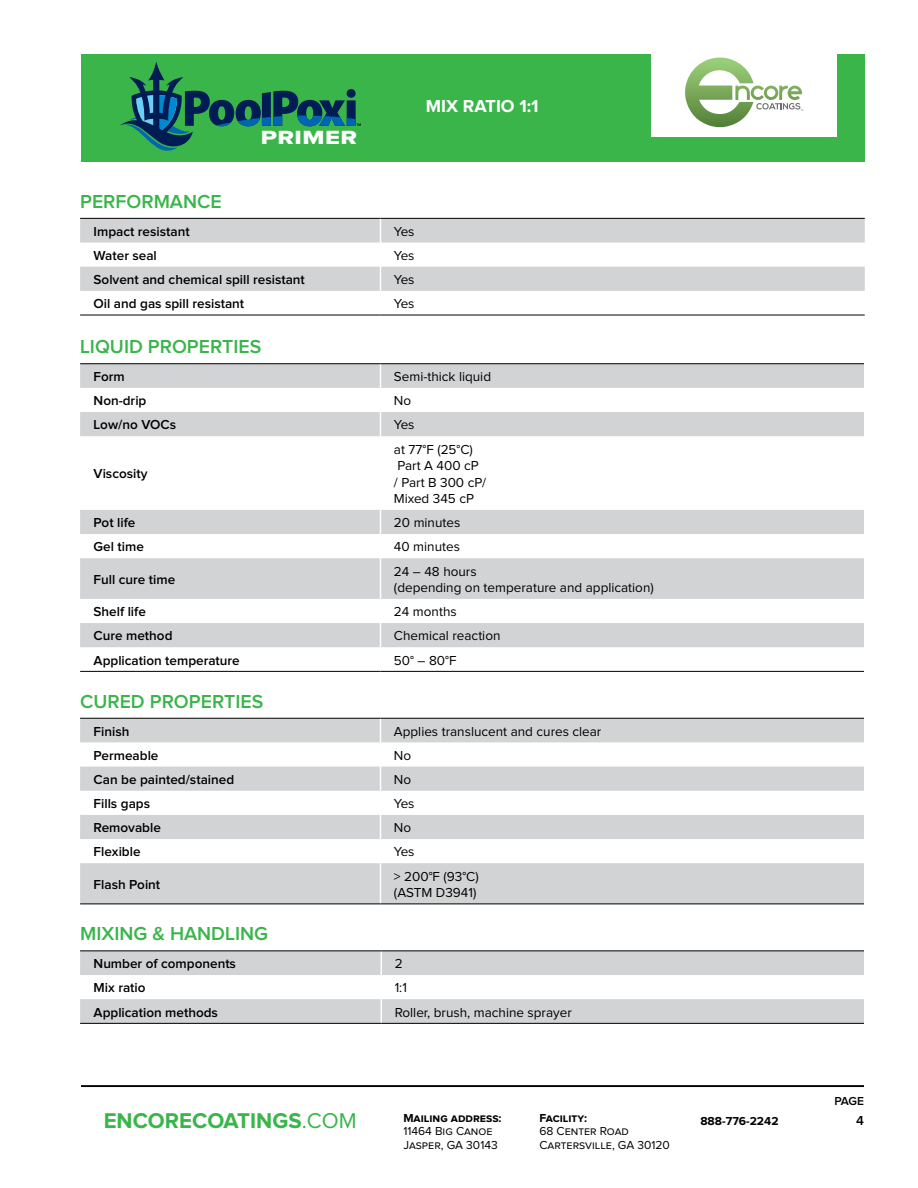
<style>
.page{position:relative;width:918px;height:1188px;background:#fff}
.page>*{position:absolute;margin:0;border:0;box-sizing:border-box;transform-origin:0 0}
.t1{font:700 22.2px "Proxima Nova";color:#39b54a}
.t2{font:22.2px "Proxima Nova";color:#39b54a}
.t3{font:19.8px "Proxima Nova Extrabld";letter-spacing:.02em;color:#fff;scale:1.28 1}
.t4{font:600 19.5px "Proxima Nova";color:#39b54a}
.t5{font:700 18px "Proxima Nova";color:#fff}
.t6{font:600 13.5px "Proxima Nova";color:#000}
.t7{font:13.5px/16.5px "Proxima Nova";color:#000}
.t8{font:12px/13.5px "Proxima Nova";color:#000}
.t9{font:700 12px "Proxima Nova";color:#000}
.t10{font:600 12px "Proxima Nova";color:#000}
.s1{font-weight:700}
</style>
<div class="page">
<hr style="left:81px;top:1085px;width:783px;height:2px;background:#000">
<svg style="left:80px;top:219px;width:785px;height:72px;fill:#d1d3d4"></svg>
<svg style="left:380px;top:219px;width:1px;height:96px"></svg>
<hr style="left:80px;top:315px;width:300px;height:1px;background:#000">
<hr style="left:380px;top:315px;width:485px;height:1px;background:#000">
<hr style="left:80px;top:218px;width:300px;height:1px;background:#000">
<hr style="left:380px;top:218px;width:485px;height:1px;background:#000">
<svg style="left:80px;top:364px;width:784px;height:283px"></svg>
<svg style="left:380px;top:364px;width:1px;height:72px"></svg>
<hr style="left:380px;top:436px;width:1px;height:74px;background:#fff">
<svg style="left:380px;top:510px;width:1px;height:48px"></svg>
<hr style="left:380px;top:558px;width:1px;height:41px;background:#fff">
<svg style="left:380px;top:599px;width:1px;height:72px"></svg>
<hr style="left:80px;top:671px;width:300px;height:1px;background:#000">
<hr style="left:380px;top:671px;width:484px;height:1px;background:#000">
<hr style="left:80px;top:363px;width:300px;height:1px;background:#000">
<hr style="left:380px;top:363px;width:484px;height:1px;background:#000">
<svg style="left:80px;top:719px;width:784px;height:185px;fill:#d1d3d4"></svg>
<svg style="left:380px;top:719px;width:1px;height:144px"></svg>
<hr style="left:380px;top:863px;width:1px;height:41px;background:#fff">
<hr style="left:80px;top:718px;width:300px;height:1px;background:#000">
<hr style="left:380px;top:718px;width:484px;height:1px;background:#000">
<hr style="left:80px;top:904px;width:300px;height:1px;background:#000">
<hr style="left:380px;top:904px;width:484px;height:1px;background:#000">
<svg style="left:80px;top:951px;width:784px;height:72px;fill:#d1d3d4"></svg>
<hr style="left:380px;top:951px;width:2px;height:24px;background:#fff">
<hr style="left:380px;top:975px;width:2px;height:24px;background:#fff">
<hr style="left:380px;top:999px;width:2px;height:24px;background:#fff">
<hr style="left:80px;top:950px;width:301px;height:1px;background:#000">
<hr style="left:381px;top:950px;width:483px;height:1px;background:#000">
<hr style="left:80px;top:1023px;width:301px;height:1px;background:#000">
<hr style="left:381px;top:1023px;width:483px;height:1px;background:#000">
<div style="left:81px;top:54px;width:784px;height:108px;background:#39b54a"></div>
<svg style="left:120px;top:62px;width:241px;height:89px"></svg>
<div style="left:652px;top:50px;width:185px;height:87px;background:#fff"></div>
<svg style="left:685px;top:58px;width:118px;height:69px"></svg>
<h2 class="t3" style="left:261px;top:129px;width:77px">PRIMER</h2>
<h3 class="t5" style="left:426px;top:98px;width:114px">Mix Ratio 1:1</h3>
<h3 class="t4" style="left:80px;top:192px;width:141px">PERFORMANCE</h3>
<p class="t6" style="left:94px;top:225px;width:98px">Impact resistant</p>
<p class="t7" style="left:394px;top:224px;width:22px">Yes</p>
<p class="t6" style="left:94px;top:249px;width:65px">Water seal</p>
<p class="t7" style="left:394px;top:248px;width:22px">Yes</p>
<p class="t6" style="left:94px;top:273px;width:213px">Solvent and chemical spill resistant</p>
<p class="t7" style="left:394px;top:272px;width:22px">Yes</p>
<p class="t6" style="left:94px;top:298px;width:152px">Oil and gas spill resistant</p>
<p class="t7" style="left:394px;top:296px;width:22px">Yes</p>
<h3 class="t4" style="left:80px;top:338px;width:12px">LIQUID</h3>
<h3 class="t4" style="left:148px;top:338px;width:13px">PROPERTIES</h3>
<p class="t6" style="left:94px;top:370px;width:33px">Form</p>
<p class="t7" style="left:394px;top:369px;width:99px">Semi-thick liquid</p>
<p class="t6" style="left:94px;top:395px;width:54px">Non-drip</p>
<p class="t7" style="left:394px;top:393px;width:19px">No</p>
<p class="t6" style="left:94px;top:419px;width:84px">Low/no VOCs</p>
<p class="t7" style="left:394px;top:417px;width:22px">Yes</p>
<p class="t6" style="left:94px;top:468px;width:55px">Viscosity</p>
<p class="t7" style="left:394px;top:441px;width:94px">at 77°F (25°C)<br>Part A 400 cP<br>/ Part B 300 cP/<br>Mixed 345 cP</p>
<p class="t6" style="left:94px;top:517px;width:43px">Pot life</p>
<p class="t7" style="left:394px;top:515px;width:68px">20 minutes</p>
<p class="t6" style="left:94px;top:541px;width:52px">Gel time</p>
<p class="t7" style="left:394px;top:539px;width:67px">40 minutes</p>
<p class="t6" style="left:94px;top:573px;width:83px">Full cure time</p>
<p class="t7" style="left:394px;top:563px;width:261px">24 – 48 hours<br>(depending on temperature and application)</p>
<p class="t6" style="left:94px;top:606px;width:54px">Shelf life</p>
<p class="t7" style="left:394px;top:604px;width:64px">24 months</p>
<p class="t6" style="left:94px;top:630px;width:80px">Cure method</p>
<p class="t7" style="left:394px;top:628px;width:108px">Chemical reaction</p>
<p class="t6" style="left:94px;top:654px;width:148px">Application temperature</p>
<p class="t7" style="left:394px;top:652px;width:64px">50° – 80°F</p>
<h3 class="t4" style="left:80px;top:692px;width:27px">CURED</h3>
<h3 class="t4" style="left:150px;top:692px;width:13px">PROPERTIES</h3>
<p class="t6" style="left:94px;top:725px;width:37px">Finish</p>
<p class="t7" style="left:394px;top:723px;width:209px">Applies translucent and cures clear</p>
<p class="t6" style="left:94px;top:749px;width:66px">Permeable</p>
<p class="t7" style="left:394px;top:748px;width:19px">No</p>
<p class="t6" style="left:94px;top:773px;width:142px">Can be painted/stained</p>
<p class="t7" style="left:394px;top:772px;width:19px">No</p>
<p class="t6" style="left:94px;top:797px;width:58px">Fills gaps</p>
<p class="t7" style="left:394px;top:796px;width:22px">Yes</p>
<p class="t6" style="left:94px;top:822px;width:69px">Removable</p>
<p class="t7" style="left:394px;top:820px;width:19px">No</p>
<p class="t6" style="left:94px;top:846px;width:48px">Flexible</p>
<p class="t7" style="left:394px;top:844px;width:22px">Yes</p>
<p class="t6" style="left:94px;top:878px;width:68px">Flash Point</p>
<p class="t7" style="left:394px;top:868px;width:86px">&gt; 200°F (93°C) (ASTM D3941)</p>
<h3 class="t4" style="left:80px;top:925px;width:189px">MIXING &amp; HANDLING</h3>
<p class="t6" style="left:94px;top:958px;width:144px">Number of components</p>
<p class="t7" style="left:395px;top:956px;width:9px">2</p>
<p class="t6" style="left:94px;top:982px;width:53px">Mix ratio</p>
<p class="t7" style="left:395px;top:980px;width:14px">1:1</p>
<p class="t6" style="left:94px;top:1006px;width:126px">Application methods</p>
<p class="t7" style="left:395px;top:1004px;width:179px">Roller, brush, machine sprayer</p>
<p class="t10" style="left:834px;top:1096px;width:31px">Page</p>
<h1 class="t1" style="left:104px;top:1111px;width:117px">ENCORECOATI</h1>
<h1 class="t2" style="left:256px;top:1111px;width:102px"><span class="s1">NGS</span>.COM</h1>
<p class="t9" style="left:700px;top:1115px;width:80px">888-776-2242</p>
<p class="t9" style="left:403px;top:1112px;width:100px">Mailing address:</p>
<p class="t6" style="left:856px;top:1114px;width:9px">4</p>
<p class="t8" style="left:403px;top:1125px;width:96px">11464 Big Canoe<br>Jasper, GA 30143</p>
<p class="t9" style="left:539px;top:1112px;width:49px">Facility:</p>
<p class="t8" style="left:539px;top:1125px;width:132px">68 Center Road<br>Cartersville, GA 30120</p>
</div>
